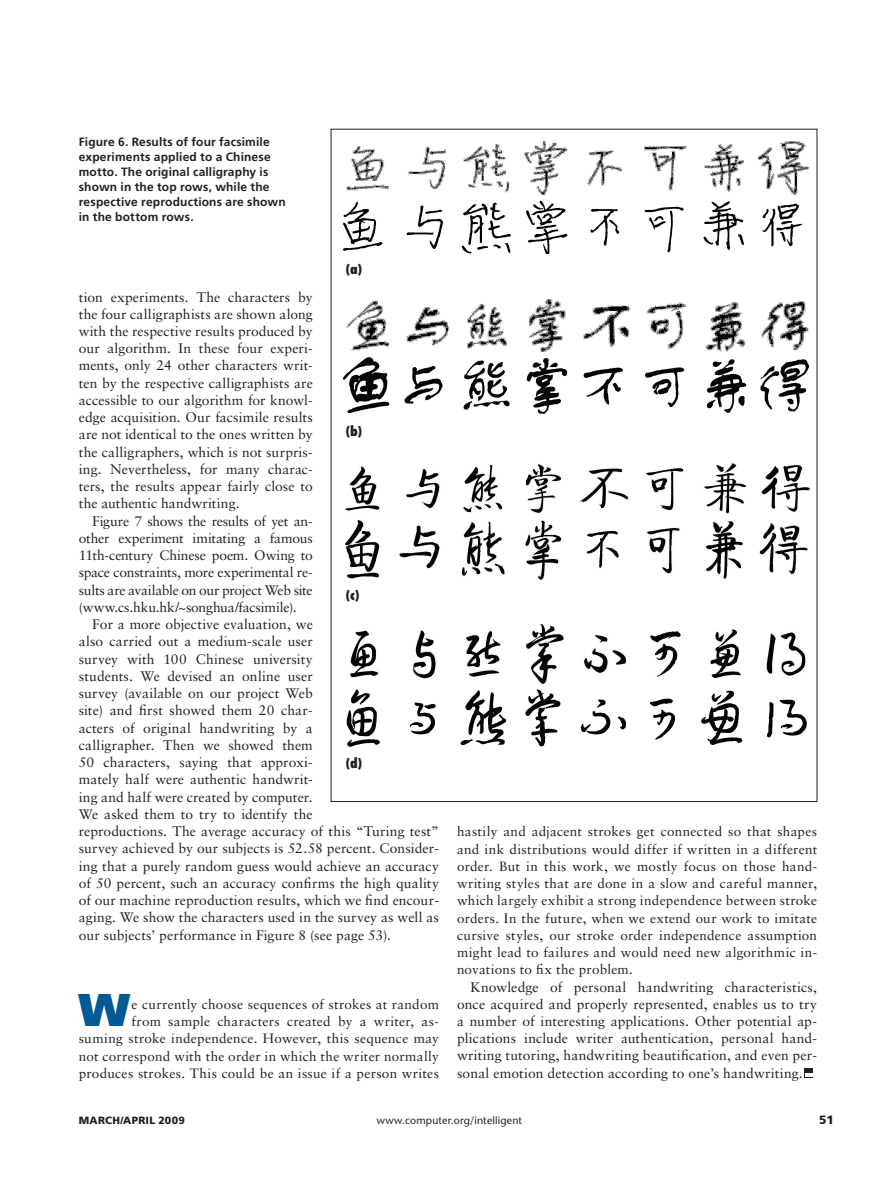
<style>
.page{position:relative;width:878px;height:1188px;background:#fff}
.page>*{position:absolute;margin:0;border:0;box-sizing:border-box;transform-origin:0 0}
.t1{font:900 45.9px "Frutiger LT Std";color:#015a95}
.t2{font:13.8px/17.2px "Sabon LT Std";letter-spacing:.005em;color:#231f20;text-align:justify}
.t3{font:13.5px/17.2px "Sabon LT Std";letter-spacing:.02em;color:#231f20;text-align:right}
.t4{font:800 condensed 13.5px "Futura";color:#231f20}
.t5{font:700 12px/15px "Frutiger LT Std";letter-spacing:.015em;color:#231f20}
.t6{font:900 12px "Frutiger LT Std";color:#231f20}
.t7{font:500 10.5px "Stone Sans Std";letter-spacing:.015em;color:#231f20}
.t8{font:900 10.5px "Frutiger LT Std";letter-spacing:.025em;color:#231f20}
</style>
<div class="page">
<div style="left:804px;top:1068px;width:9px;height:10px;background:#231f20"></div>
<svg style="left:805px;top:1073px;width:7px;height:4px"></svg>
<img style="left:345px;top:463px;width:465px;height:51px">
<img style="left:345px;top:520px;width:463px;height:60px">
<img style="left:343px;top:142px;width:466px;height:111px">
<img style="left:343px;top:300px;width:465px;height:113px">
<img style="left:350px;top:624px;width:456px;height:60px">
<img style="left:346px;top:689px;width:461px;height:58px">
<p class="t5" style="left:79px;top:135px;width:208px">Figure 6. Results of four facsimile experiments applied to a Chinese motto. The original calligraphy is shown in the top rows, while the respective reproductions are shown in the bottom rows.</p>
<p class="t4" style="left:346px;top:261px;width:18px">(a)</p>
<p class="t2" style="left:79px;top:288px;width:235px">tion experiments. The characters by the four calligraphists are shown along with the respective results produced by our algorithm. In these four experi&shy;ments, only 24 other characters writ&shy;ten by the respective calligraphists are accessible to our algorithm for knowl&shy;edge acquisition. Our facsimile results are not identical to the ones written by the calligraphers, which is not surpris&shy;ing. Nevertheless, for many charac&shy;ters, the results appear fairly close to the authentic handwriting.</p>
<p class="t2" style="left:79px;top:512px;width:235px;text-indent:14px">Figure 7 shows the results of yet an&shy;other experiment imitating a famous 11th-century Chinese poem. Owing to space constraints, more experimental re&shy;sults are available on our project Web site (www.cs.hku.hk/~songhua/facsimile).</p>
<p class="t2" style="left:79px;top:616px;width:362px;text-align:left;text-indent:14px">For a more objective evaluation, we<br>also carried out a medium-scale user<br>survey with 100 Chinese university<br>students. We devised an online user<br>survey (available on our project Web<br>site) and first showed them 20 char-<br>acters of original handwriting by a<br>calligrapher. Then we showed them<br>50 characters, saying that approxi-<br>mately half were authentic handwrit-<br>ing and half were created by computer.<br>We asked them to try to identify the<br>reproductions. The average accuracy of this “Turing test” survey achieved by our subjects is 52.58 percent. Consider&shy;ing that a purely random guess would achieve an accuracy of 50 percent, such an accuracy confirms the high quality of our machine reproduction results, which we find encour&shy;aging. We show the characters used in the survey as well as our subjects’ performance in Figure 8 (see page 53).</p>
<p class="t4" style="left:346px;top:422px;width:18px">(b)</p>
<p class="t4" style="left:346px;top:586px;width:15px">(c)</p>
<p class="t4" style="left:346px;top:755px;width:18px">(d)</p>
<h1 class="t1" style="left:79px;top:982px;width:53px">W</h1>
<p class="t3" style="left:79px;top:995px;width:362px">e currently choose sequences of strokes at random<br>from sample characters created by a writer, as-<br>suming stroke independence. However, this sequence may not correspond with the order in which the writer normally produces strokes. This could be an issue if a person writes</p>
<p class="t3" style="left:457px;top:823px;width:362px;text-align:justify">hastily and adjacent strokes get connected so that shapes and ink distributions would differ if written in a different order. But in this work, we mostly focus on those hand&shy;writing styles that are done in a slow and careful manner, which largely exhibit a strong independence between stroke orders. In the future, when we extend our work to imitate cursive styles, our stroke order independence assumption might lead to failures and would need new algorithmic in&shy;novations to fix the problem.</p>
<p class="t2" style="left:457px;top:978px;width:361px;text-indent:14px">Knowledge of personal handwriting characteristics, once acquired and properly represented, enables us to try a number of interesting applications. Other potential ap&shy;plications include writer authentication, personal hand&shy;writing tutoring, handwriting beautification, and even per&shy;sonal emotion detection according to one’s handwriting.</p>
<p class="t8" style="left:79px;top:1113px;width:107px">MARCH/APRIL 2009</p>
<p class="t7" style="left:376px;top:1114px;width:147px">www.computer.org/intelligent</p>
<p class="t6" style="left:819px;top:1112px;width:16px">51</p>
</div>
